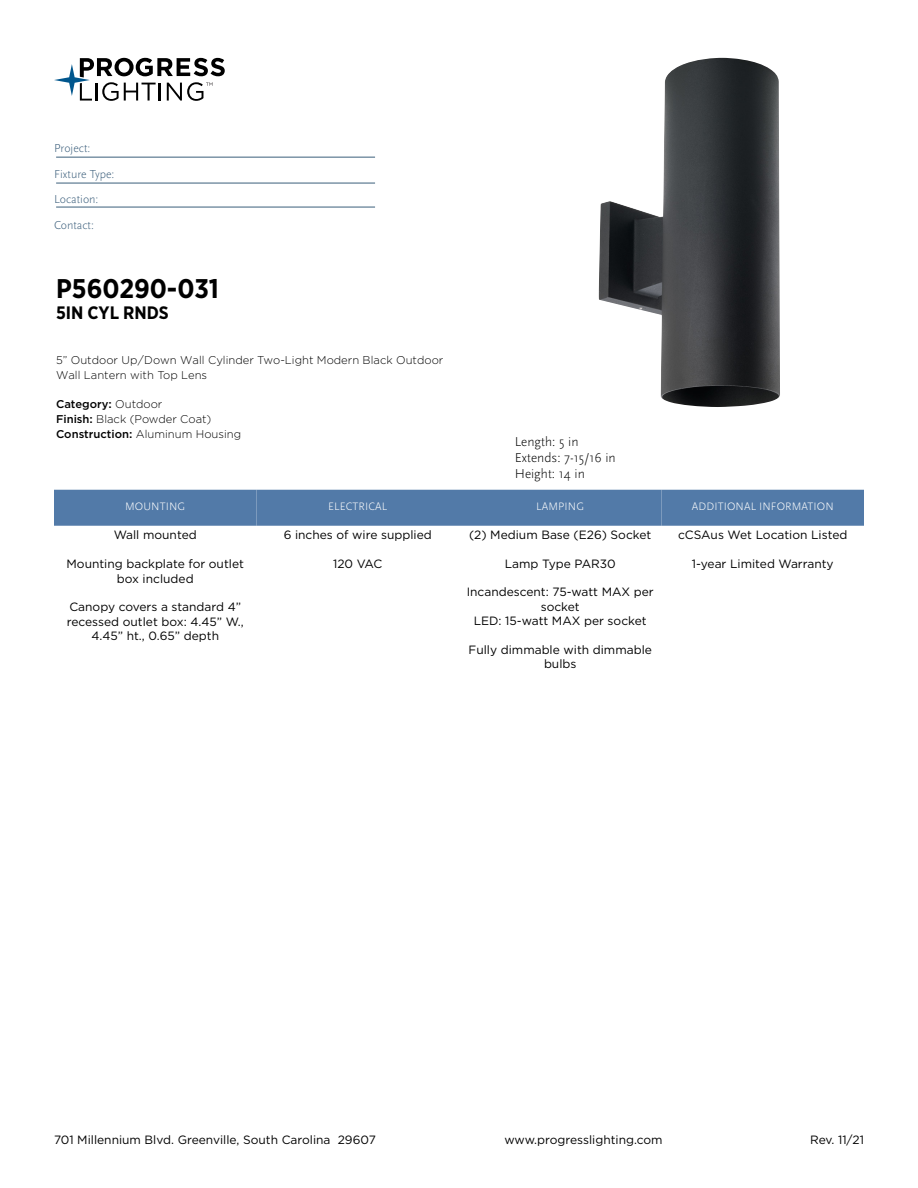
<style>
.page{position:relative;width:918px;height:1188px;background:#fff}
.page>*{position:absolute;margin:0;border:0;box-sizing:border-box;transform-origin:0 0}
.t1{font:700 27px "Gotham Narrow";color:#000}
.t2{font:700 18px "Gotham Narrow";color:#000}
.t3{font:300 13.5px/16.2px "Scala Sans Pro";color:#000}
.t4{font:12px/14.4px "Gotham";color:#000;text-align:center}
.t5{font:300 12px/25.5px "Scala Sans Pro";color:#3b5e7b}
.t6{font:300 11.25px/15px "Gotham";color:#000}
.t7{font:300 11.25px "Scala Sans Pro";letter-spacing:.01em;color:#fff}
.s1{font-weight:500}
</style>
<div class="page">
<svg style="left:54px;top:58px;width:171px;height:43px"></svg>
<hr style="left:56px;top:157px;width:319px;height:1px;background:#3b5e7b">
<hr style="left:56px;top:183px;width:319px;height:1px;background:#3b5e7b">
<hr style="left:56px;top:207px;width:319px;height:1px;background:#3b5e7b">
<img style="left:599px;top:58px;width:181px;height:349px">
<div style="left:54px;top:490px;width:202px;height:36px;background:#527aa8"></div>
<div style="left:256px;top:490px;width:203px;height:36px;background:#527aa8"></div>
<div style="left:459px;top:490px;width:203px;height:36px;background:#527aa8"></div>
<div style="left:662px;top:490px;width:202px;height:36px;background:#527aa8"></div>
<p class="t5" style="left:54px;top:135px;width:62px">Project:<br>Fixture Type:<br>Location:<br>Contact:</p>
<h1 class="t1" style="left:56px;top:271px;width:164px">P560290-031</h1>
<h2 class="t2" style="left:56px;top:301px;width:114px">5IN CYL RNDS</h2>
<p class="t6" style="left:56px;top:352px;width:389px">5” Outdoor Up/Down Wall Cylinder Two-Light Modern Black Outdoor<br>Wall Lantern with Top Lens</p>
<p class="t6" style="left:56px;top:396px;width:187px"><span class="s1">Category:</span> Outdoor<br><span class="s1">Finish:</span> Black (Powder Coat)<br><span class="s1">Construction:</span> Aluminum Housing</p>
<p class="t7" style="left:125px;top:500px;width:62px">MOUNTING</p>
<p class="t4" style="left:114px;top:528px;width:84px">Wall mounted</p>
<p class="t4" style="left:67px;top:556px;width:179px">Mounting backplate for outlet box included</p>
<p class="t4" style="left:67px;top:600px;width:178px">Canopy covers a standard 4” recessed outlet box: 4.45” W.,<br>4.45” ht., 0.65” depth</p>
<p class="t7" style="left:328px;top:500px;width:61px">ELECTRICAL</p>
<p class="t4" style="left:284px;top:527px;width:150px">6 inches of wire supplied</p>
<p class="t4" style="left:333px;top:556px;width:51px">120 VAC</p>
<p class="t3" style="left:515px;top:433px;width:102px">Length: 5 in<br>Extends: 7-15/16 in<br>Height: 14 in</p>
<p class="t7" style="left:536px;top:500px;width:49px">LAMPING</p>
<p class="t4" style="left:469px;top:527px;width:184px">(2) Medium Base (E26) Socket</p>
<p class="t4" style="left:505px;top:556px;width:113px">Lamp Type PAR30</p>
<p class="t4" style="left:467px;top:585px;width:189px">Incandescent: 75-watt MAX per socket<br>LED: 15-watt MAX per socket</p>
<p class="t4" style="left:469px;top:642px;width:185px">Fully dimmable with dimmable bulbs</p>
<p class="t7" style="left:692px;top:500px;width:143px">ADDITIONAL INFORMATION</p>
<p class="t4" style="left:678px;top:528px;width:171px">cCSAus Wet Location Listed</p>
<p class="t4" style="left:692px;top:556px;width:143px">1-year Limited Warranty</p>
<p class="t4" style="left:54px;top:1132px;width:323px">701 Millennium Blvd. Greenville, South Carolina 29607</p>
<p class="t4" style="left:504px;top:1132px;width:160px">www.progresslighting.com</p>
<p class="t4" style="left:810px;top:1132px;width:55px">Rev. 11/21</p>
</div>
